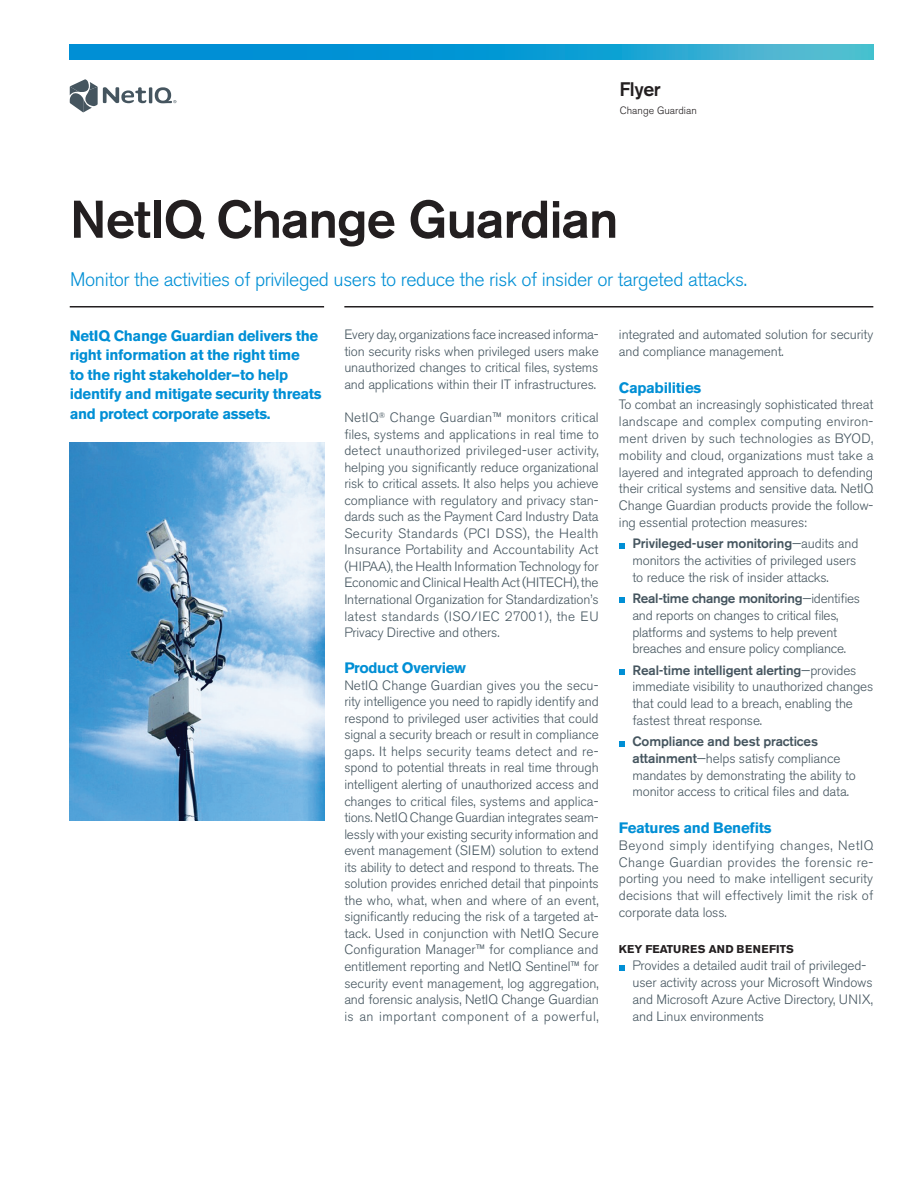
<style>
.page{position:relative;width:918px;height:1188px;background:#fff}
.page>*{position:absolute;margin:0;border:0;box-sizing:border-box;transform-origin:0 0}
.headline_36_38-black{font:500 52.5px "Akzidenz Grotesk BE";letter-spacing:-.02em;color:#231f20}
.intro1_13_16-lt__gre{font:300 19.5px "Akzidenz Grotesk BE";letter-spacing:-.02em;color:#008fd5}
.collateral_name_13_1{font:500 19.5px "Akzidenz Grotesk BE";letter-spacing:-.02em;color:#231f20}
.pull_quote_10_13-gre{font:700 15px/19.5px "Akzidenz Grotesk BE";letter-spacing:-.02em;color:#008fd5}
.subhead_10_13-red{font:700 15px "Akzidenz Grotesk BE";letter-spacing:-.02em;color:#008fd5}
.body_9_11{font:300 13.5px/16.5px "Akzidenz Grotesk BE";letter-spacing:-.01em;color:#45555f;text-align:justify}
.body_9_11_indent_ita{font:300 13.5px/16.8px "Akzidenz Grotesk BE";letter-spacing:-.01em;color:#45555f}
.subhead_caps_7_5_11{font:700 11.25px "Akzidenz Grotesk BE";letter-spacing:.01em;color:#231f20}
.caption_7_9_5-black{font:300 10.5px "Akzidenz Grotesk BE";color:#231f20}
.s1{font-weight:500}
</style>
<div class="page">
<hr style="left:70px;top:306px;width:254px;height:2px;background:#231f20">
<hr style="left:344px;top:306px;width:529px;height:2px;background:#231f20">
<svg style="left:619px;top:543px;width:5px;height:5px"></svg>
<svg style="left:619px;top:598px;width:5px;height:5px"></svg>
<svg style="left:619px;top:669px;width:5px;height:6px"></svg>
<svg style="left:619px;top:741px;width:5px;height:5px"></svg>
<svg style="left:619px;top:965px;width:5px;height:5px"></svg>
<hr style="left:149px;top:87px;width:3px;height:16px;background:#45555f">
<svg style="left:155px;top:87px;width:21px;height:16px"></svg>
<svg style="left:70px;top:79px;width:76px;height:33px"></svg>
<svg style="left:70px;top:45px;width:803px;height:14px;background:#149dd3"></svg>
<img style="left:70px;top:443px;width:254px;height:378px">
<p class="collateral_name_13_1" style="left:619px;top:77px;width:43px">Flyer</p>
<p class="caption_7_9_5-black" style="left:620px;top:104px;width:79px">Change Guardian</p>
<p class="headline_36_38-black" style="left:70px;top:187px;width:550px">NetIQ Change Guardian</p>
<p class="intro1_13_16-lt__gre" style="left:70px;top:268px;width:678px">Monitor the activities of privileged users to reduce the risk of insider or targeted attacks.</p>
<p class="pull_quote_10_13-gre" style="left:70px;top:326px;width:253px">NetIQ Change Guardian delivers the right information at the right time<br>to the right stakeholder—to help identify and mitigate security threats and protect corporate assets.</p>
<p class="body_9_11" style="left:344px;top:327px;width:256px">Every day, organizations face increased informa&shy;tion security risks when privileged users make unauthorized changes to critical files, systems and applications within their IT infrastructures.</p>
<p class="body_9_11" style="left:619px;top:327px;width:256px">integrated and automated solution for security and compliance management.</p>
<p class="subhead_10_13-red" style="left:619px;top:379px;width:84px">Capabilities</p>
<p class="body_9_11" style="left:619px;top:397px;width:256px">To combat an increasingly sophisticated threat landscape and complex computing environ&shy;ment driven by such technologies as BYOD, mobility and cloud, organizations must take a layered and integrated approach to defending their critical systems and sensitive data. NetIQ Change Guardian products provide the follow&shy;ing essential protection measures:</p>
<p class="body_9_11_indent_ita" style="left:632px;top:535px;width:227px"><span class="s1">Privileged-user monitoring</span>—audits and monitors the activities of privileged users to reduce the risk of insider attacks.</p>
<p class="body_9_11_indent_ita" style="left:632px;top:590px;width:229px"><span class="s1">Real-time change monitoring</span>—identifies and reports on changes to critical files, platforms and systems to help prevent breaches and ensure policy compliance.</p>
<p class="body_9_11_indent_ita" style="left:632px;top:662px;width:242px"><span class="s1">Real-time intelligent alerting</span>—provides immediate visibility to unauthorized changes that could lead to a breach, enabling the fastest threat response.</p>
<p class="body_9_11_indent_ita" style="left:632px;top:733px;width:225px"><span class="s1">Compliance and best practices attainment</span>—helps satisfy compliance mandates by demonstrating the ability to monitor access to critical files and data.</p>
<p class="subhead_10_13-red" style="left:619px;top:819px;width:154px">Features and Benefits</p>
<p class="body_9_11" style="left:619px;top:837px;width:256px">Beyond simply identifying changes, NetIQ Change Guardian provides the forensic re&shy;porting you need to make intelligent security decisions that will effectively limit the risk of corporate data loss.</p>
<p class="subhead_caps_7_5_11" style="left:619px;top:943px;width:176px">KEY FEATURES AND BENEFITS</p>
<p class="body_9_11_indent_ita" style="left:632px;top:957px;width:242px">Provides a detailed audit trail of privileged&shy;user activity across your Microsoft Windows and Microsoft Azure Active Directory, UNIX, and Linux environments</p>
<p class="body_9_11" style="left:344px;top:409px;width:256px">NetIQ<sup>®</sup> Change Guardian™ monitors critical files, systems and applications in real time to detect unauthorized privileged-user activity, helping you significantly reduce organizational risk to critical assets. It also helps you achieve compliance with regulatory and privacy stan&shy;dards such as the Payment Card Industry Data Security Standards (PCI DSS), the Health Insurance Portability and Accountability Act (HIPAA), the Health Information Technology for Economic and Clinical Health Act (HITECH), the International Organization for Standardization’s latest standards (ISO/IEC 27001), the EU Privacy Directive and others.</p>
<p class="subhead_10_13-red" style="left:344px;top:659px;width:123px">Product Overview</p>
<p class="body_9_11" style="left:344px;top:677px;width:256px">NetIQ Change Guardian gives you the secu&shy;rity intelligence you need to rapidly identify and respond to privileged user activities that could signal a security breach or result in compliance gaps. It helps security teams detect and re&shy;spond to potential threats in real time through intelligent alerting of unauthorized access and changes to critical files, systems and applica&shy;tions. NetIQ Change Guardian integrates seam&shy;lessly with your existing security information and event management (SIEM) solution to extend its ability to detect and respond to threats. The solution provides enriched detail that pinpoints the who, what, when and where of an event, significantly reducing the risk of a targeted at&shy;tack. Used in conjunction with NetIQ Secure Configuration Manager™ for compliance and entitlement reporting and NetIQ Sentinel™ for security event management, log aggregation, and forensic analysis, NetIQ Change Guardian is an important component of a powerful,</p>
</div>
